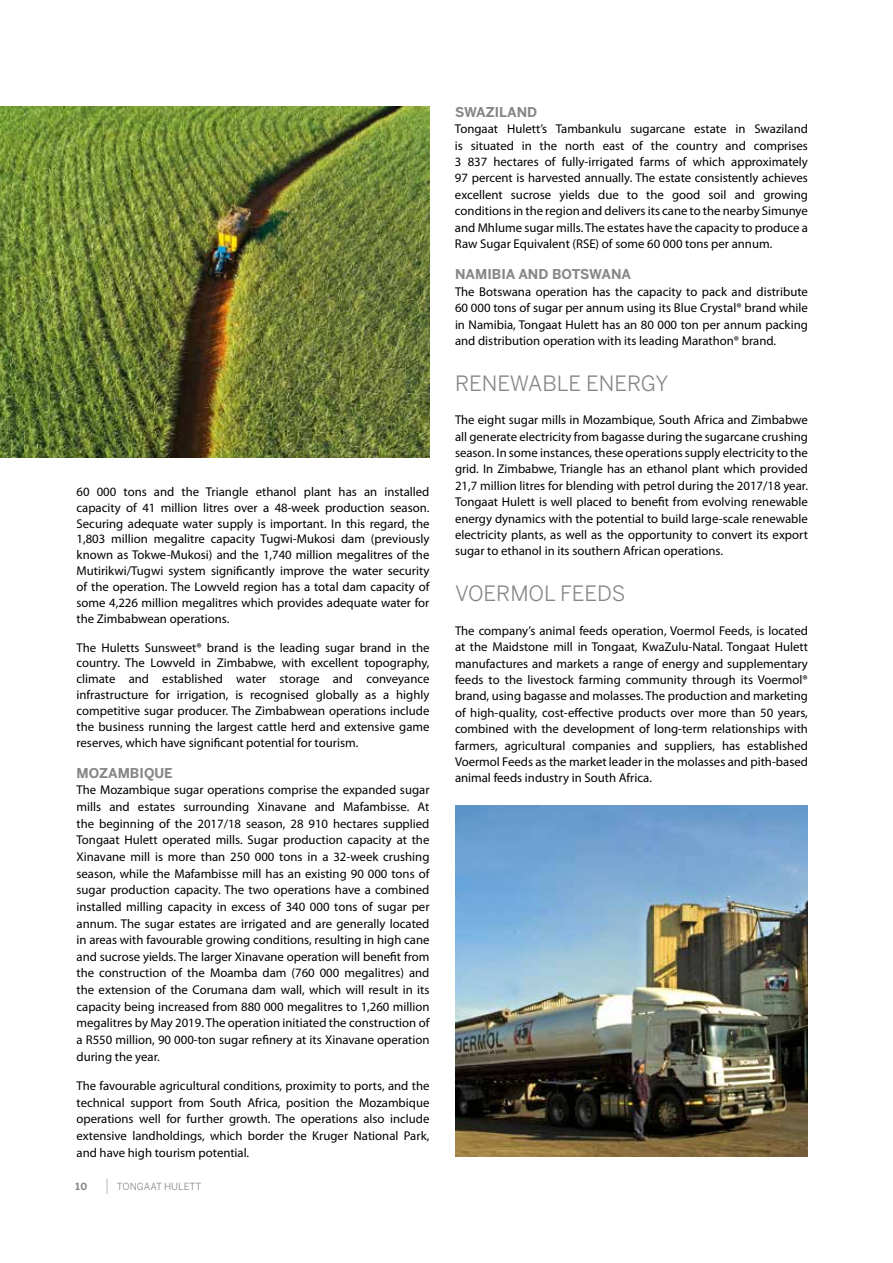
<style>
.page{position:relative;width:893px;height:1263px;background:#fff}
.page>*{position:absolute;margin:0;border:0;box-sizing:border-box;transform-origin:0 0}
.t1{font:21px "Benton Sans";color:#878787}
.t2{font:700 13.5px "Benton Sans";color:#878787}
.t3{font:12.75px/16.4px "Myriad Pro";color:#000;text-align:justify}
.t4{font:9.75px "Benton Sans";color:#878787}
.t5{font:700 9.75px "Benton Sans";color:#878787}
</style>
<div class="page">
<svg style="left:106px;top:1179px;width:2px;height:15px"></svg>
<img style="left:0;top:106px;width:429px;height:351px">
<img style="left:455px;top:806px;width:353px;height:351px">
<p class="t3" style="left:77px;top:484px;width:354px;line-height:15.9px">60 000 tons and the Triangle ethanol plant has an installed capacity of 41 million litres over a 48-week production season.<br>Securing adequate water supply is important. In this regard, the 1,803 million megalitre capacity Tugwi-Mukosi dam (previously known as Tokwe-Mukosi) and the 1,740 million megalitres of the Mutirikwi/Tugwi system significantly improve the water security of the operation. The Lowveld region has a total dam capacity of some 4,226 million megalitres which provides adequate water for the Zimbabwean operations.</p>
<p class="t3" style="left:77px;top:639px;width:354px;line-height:15.9px">The Huletts Sunsweet® brand is the leading sugar brand in the country. The Lowveld in Zimbabwe, with excellent topography, climate and established water storage and conveyance infrastructure for irrigation, is recognised globally as a highly competitive sugar producer. The Zimbabwean operations include the business running the largest cattle herd and extensive game reserves, which have significant potential for tourism.</p>
<p class="t2" style="left:77px;top:765px;width:98px">MOZAMBIQUE</p>
<p class="t3" style="left:77px;top:782px;width:354px">The Mozambique sugar operations comprise the expanded sugar mills and estates surrounding Xinavane and Mafambisse. At the beginning of the 2017/18 season, 28 910 hectares supplied Tongaat Hulett operated mills. Sugar production capacity at the Xinavane mill is more than 250 000 tons in a 32-week crushing season, while the Mafambisse mill has an existing 90 000 tons of sugar production capacity. The two operations have a combined installed milling capacity in excess of 340 000 tons of sugar per annum. The sugar estates are irrigated and are generally located in areas with favourable growing conditions, resulting in high cane and sucrose yields. The larger Xinavane operation will benefit from the construction of the Moamba dam (760 000 megalitres) and the extension of the Corumana dam wall, which will result in its capacity being increased from 880 000 megalitres to 1,260 million megalitres by May 2019. The operation initiated the construction of a R550 million, 90 000-ton sugar refinery at its Xinavane operation during the year.</p>
<p class="t3" style="left:77px;top:1078px;width:354px">The favourable agricultural conditions, proximity to ports, and the technical support from South Africa, position the Mozambique operations well for further growth. The operations also include extensive landholdings, which border the Kruger National Park, and have high tourism potential.</p>
<p class="t5" style="left:75px;top:1180px;width:13px">10</p>
<p class="t4" style="left:117px;top:1180px;width:86px">TONGAAT HULETT</p>
<p class="t2" style="left:455px;top:104px;width:84px">SWAZILAND</p>
<p class="t3" style="left:455px;top:121px;width:354px">Tongaat Hulett’s Tambankulu sugarcane estate in Swaziland is situated in the north east of the country and comprises 3 837 hectares of fully-irrigated farms of which approximately 97 percent is harvested annually. The estate consistently achieves excellent sucrose yields due to the good soil and growing conditions in the region and delivers its cane to the nearby Simunye and Mhlume sugar mills. The estates have the capacity to produce a Raw Sugar Equivalent (RSE) of some 60 000 tons per annum.</p>
<p class="t2" style="left:455px;top:266px;width:178px">NAMIBIA AND BOTSWANA</p>
<p class="t3" style="left:455px;top:284px;width:354px">The Botswana operation has the capacity to pack and distribute 60 000 tons of sugar per annum using its Blue Crystal® brand while in Namibia, Tongaat Hulett has an 80 000 ton per annum packing and distribution operation with its leading Marathon® brand.</p>
<h1 class="t1" style="left:455px;top:371px;width:215px">RENEWABLE ENERGY</h1>
<p class="t3" style="left:455px;top:412px;width:354px">The eight sugar mills in Mozambique, South Africa and Zimbabwe all generate electricity from bagasse during the sugarcane crushing season. In some instances, these operations supply electricity to the grid. In Zimbabwe, Triangle has an ethanol plant which provided 21,7 million litres for blending with petrol during the 2017/18 year.<br>Tongaat Hulett is well placed to benefit from evolving renewable energy dynamics with the potential to build large-scale renewable electricity plants, as well as the opportunity to convert its export sugar to ethanol in its southern African operations.</p>
<h1 class="t1" style="left:455px;top:581px;width:172px">VOERMOL FEEDS</h1>
<p class="t3" style="left:455px;top:623px;width:354px">The company’s animal feeds operation, Voermol Feeds, is located at the Maidstone mill in Tongaat, KwaZulu-Natal. Tongaat Hulett manufactures and markets a range of energy and supplementary feeds to the livestock farming community through its Voermol® brand, using bagasse and molasses. The production and marketing of high-quality, cost-effective products over more than 50 years, combined with the development of long-term relationships with farmers, agricultural companies and suppliers, has established Voermol Feeds as the market leader in the molasses and pith-based animal feeds industry in South Africa.</p>
</div>
